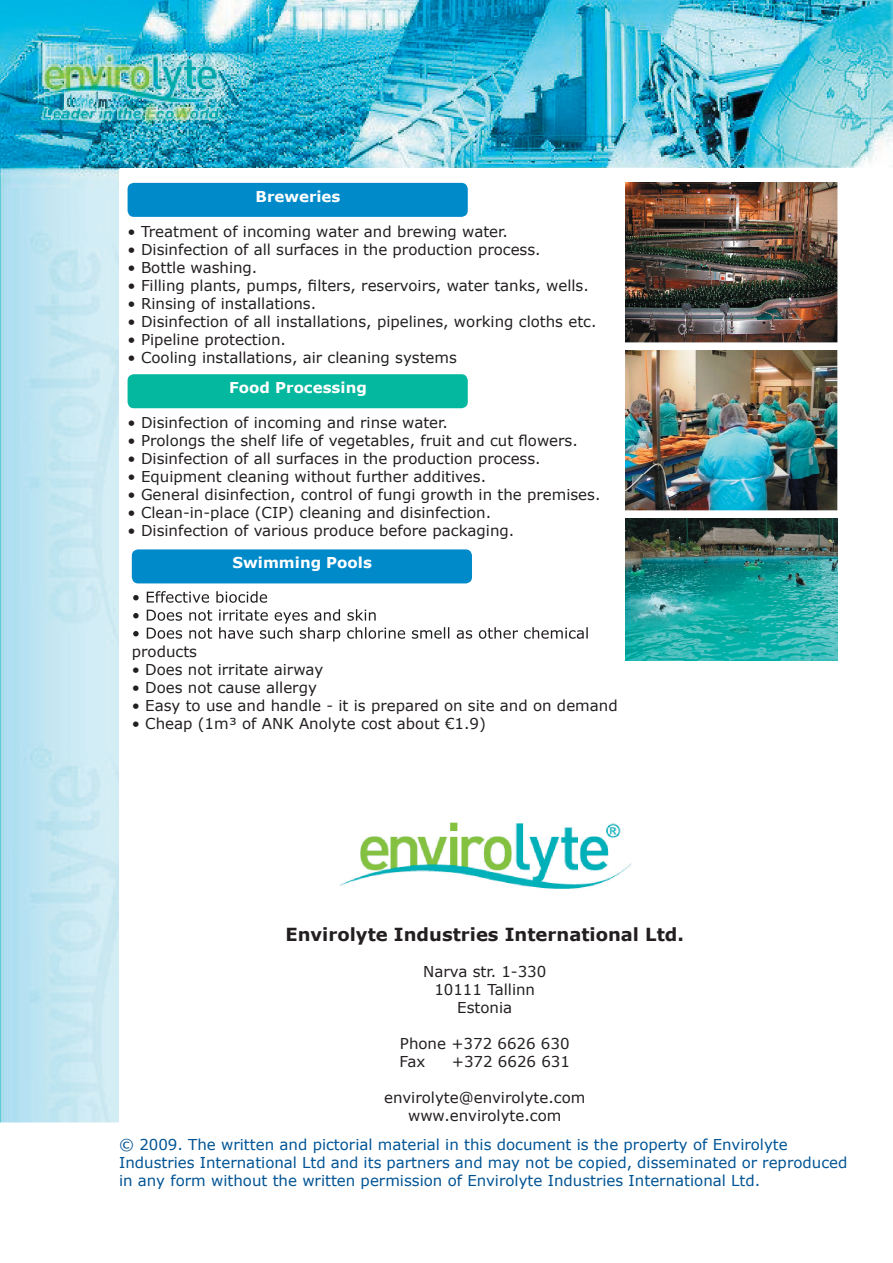
<style>
.page{position:relative;width:893px;height:1263px;background:#fff}
.page>*{position:absolute;margin:0;border:0;box-sizing:border-box;transform-origin:0 0}
.t1{font:700 18px "Verdana";color:#231f20}
.t2{font:15px/18px "Verdana";color:#231f20;text-align:center}
.t3{font:15px/18px "Verdana";color:#005495}
.t4{font:700 15px "Verdana";color:#fff}
</style>
<div class="page">
<img style="left:0;top:0;width:472px;height:213px">
<img style="left:472px;top:0;width:315px;height:519px">
<img style="left:787px;top:0;width:106px;height:661px">
<img style="left:0;top:213px;width:119px;height:909px">
<img style="left:234px;top:213px;width:239px;height:371px">
<img style="left:234px;top:591px;width:33px;height:12px">
<svg style="left:133px;top:591px;width:101px;height:12px"></svg>
<img style="left:234px;top:609px;width:142px;height:15px">
<svg style="left:133px;top:609px;width:101px;height:12px"></svg>
<img style="left:234px;top:627px;width:354px;height:15px">
<svg style="left:133px;top:627px;width:101px;height:12px"></svg>
<div style="left:120px;top:169px;width:773px;height:34px;background:#fff"></div>
<div style="left:132px;top:549px;width:340px;height:34px;background:#008aca;border-radius:6px"></div>
<div style="left:128px;top:374px;width:340px;height:34px;background:#03b89e;border-radius:6px"></div>
<div style="left:128px;top:183px;width:340px;height:34px;background:#008aca;border-radius:6px"></div>
<img style="left:625px;top:183px;width:213px;height:160px">
<img style="left:625px;top:351px;width:213px;height:159px">
<img style="left:625px;top:519px;width:213px;height:141px">
<img style="left:340px;top:822px;width:292px;height:67px">
<p class="t4" style="left:256px;top:187px;width:86px">Breweries</p>
<p class="t2" style="left:128px;top:223px;width:382px">• Treatment of incoming water and brewing water.</p>
<p class="t2" style="left:128px;top:241px;width:415px">• Disinfection of all surfaces in the production process.</p>
<p class="t2" style="left:128px;top:259px;width:131px">• Bottle washing.</p>
<p class="t2" style="left:128px;top:277px;width:463px">• Filling plants, pumps, filters, reservoirs, water tanks, wells.</p>
<p class="t2" style="left:128px;top:295px;width:190px">• Rinsing of installations.</p>
<p class="t2" style="left:128px;top:313px;width:470px">• Disinfection of all installations, pipelines, working cloths etc.</p>
<p class="t2" style="left:128px;top:331px;width:160px">• Pipeline protection.</p>
<p class="t2" style="left:128px;top:349px;width:331px">• Cooling installations, air cleaning systems</p>
<p class="t4" style="left:229px;top:378px;width:139px">Food Processing</p>
<p class="t2" style="left:128px;top:414px;width:322px">• Disinfection of incoming and rinse water.</p>
<p class="t2" style="left:128px;top:432px;width:452px">• Prolongs the shelf life of vegetables, fruit and cut flowers.</p>
<p class="t2" style="left:128px;top:450px;width:415px">• Disinfection of all surfaces in the production process.</p>
<p class="t2" style="left:128px;top:468px;width:360px">• Equipment cleaning without further additives.</p>
<p class="t2" style="left:128px;top:486px;width:474px">• General disinfection, control of fungi growth in the premises.</p>
<p class="t2" style="left:128px;top:504px;width:365px">• Clean-in-place (CIP) cleaning and disinfection.</p>
<p class="t2" style="left:128px;top:522px;width:388px">• Disinfection of various produce before packaging.</p>
<p class="t4" style="left:233px;top:553px;width:141px">Swimming Pools</p>
<p class="t2" style="left:132px;top:642px;width:67px">products</p>
<p class="t2" style="left:132px;top:660px;width:193px">• Does not irritate airway</p>
<p class="t2" style="left:132px;top:678px;width:187px">• Does not cause allergy</p>
<p class="t2" style="left:132px;top:696px;width:487px">• Easy to use and handle - it is prepared on site and on demand</p>
<p class="t2" style="left:132px;top:714px;width:356px">• Cheap (1m³ of ANK Anolyte cost about €1.9)</p>
<p class="t1" style="left:285px;top:922px;width:400px">Envirolyte Industries International Ltd.</p>
<p class="t2" style="left:423px;top:962px;width:125px">Narva str. 1-330<br>10111 Tallinn<br>Estonia</p>
<p class="t2" style="left:400px;top:1034px;width:171px;text-align:left">Phone +372 6626 630<br>Fax</p>
<p class="t2" style="left:452px;top:1052px;width:120px">+372 6626 631</p>
<p class="t2" style="left:384px;top:1088px;width:203px">envirolyte@envirolyte.com www.envirolyte.com</p>
<p class="t3" style="left:119px;top:1135px;width:730px">© 2009. The written and pictorial material in this document is the property of Envirolyte<br>Industries International Ltd and its partners and may not be copied, disseminated or reproduced in any form without the written permission of Envirolyte Industries International Ltd.</p>
</div>
